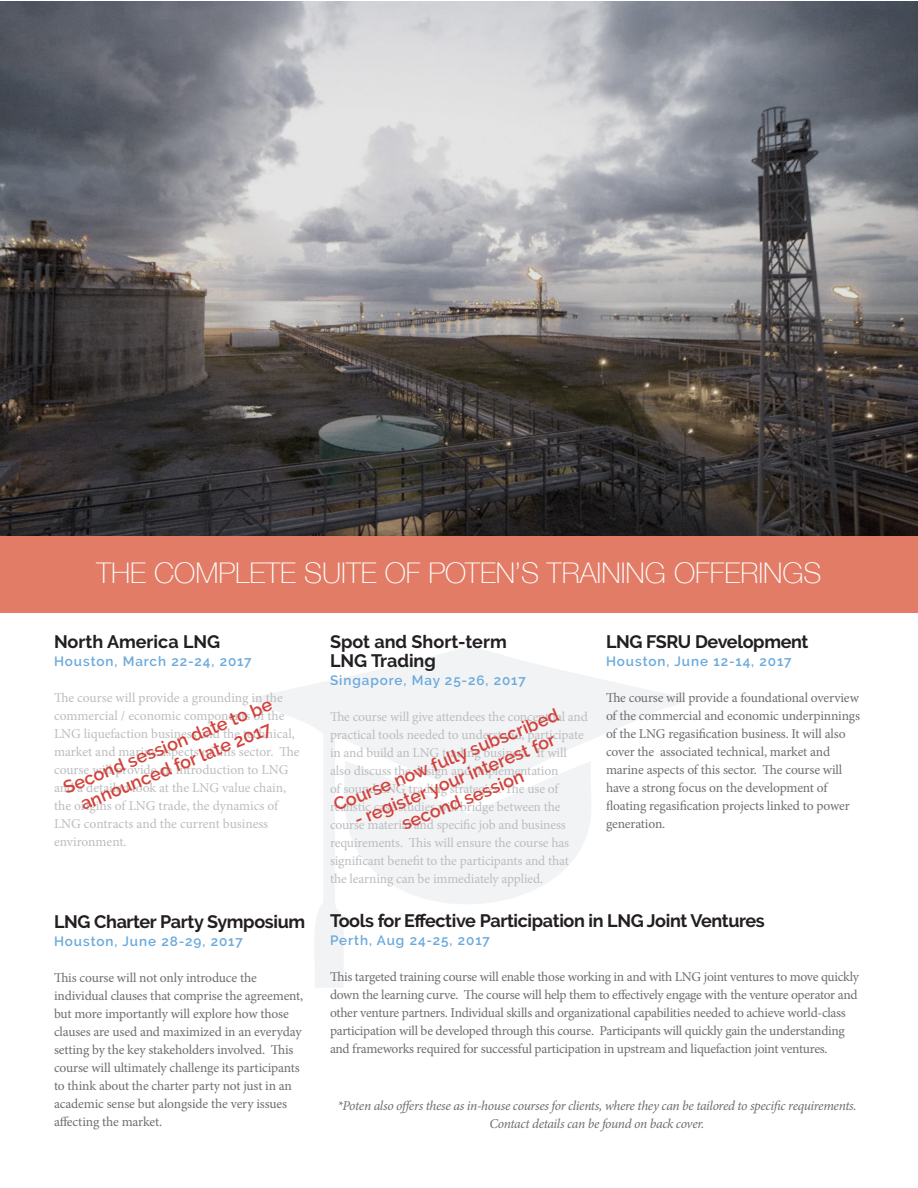
<style>
.page{position:relative;width:918px;height:1188px;background:#fff}
.page>*{position:absolute;margin:0;border:0;box-sizing:border-box;transform-origin:0 0}
.t1{font:100 28.5px "Helvetica Neue";color:#fff}
.t2{font:600 18px/21.6px "Raleway";color:#d3413a;text-align:center}
.mAIN_hEADERS{font:700 18px "Raleway";letter-spacing:-.02em;color:#231f20}
.mAIN_hEADERS-2{font:700 18px/19.5px "Raleway";color:#231f20}
.bODY_tEST{font:13.5px/18px "Minion Pro";letter-spacing:-.015em;color:#6d6e71}
.bODY_tEST-2{font:13.5px/18px "Minion Pro";letter-spacing:-.01em;color:#bcbdc0}
.bODY_tEST-3{font:italic 13.5px "Minion Pro";letter-spacing:-.025em;color:#6d6e71}
.bODY_tEST-4{font:600 13.5px "Raleway";letter-spacing:.07em;color:#6aa9dc}
</style>
<div class="page">
<svg style="left:254px;top:648px;width:431px;height:339px"></svg>
<svg style="left:340px;top:761px;width:255px;height:165px"></svg>
<img style="left:0;top:1px;width:918px;height:535px">
<div style="left:0;top:536px;width:918px;height:76px;background:#e27c66"></div>
<p class="t1" style="left:96px;top:552px;width:727px">THE COMPLETE SUITE OF POTEN’S TRAINING OFFERINGS</p>
<p class="mAIN_hEADERS-2" style="left:54px;top:632px;width:168px">North America LNG</p>
<p class="bODY_tEST-4" style="left:54px;top:653px;width:199px">Houston, March 22-24, 2017</p>
<p class="bODY_tEST-2" style="left:54px;top:688px;width:247px">The course will provide a grounding in the commercial / economic components of the LNG liquefaction business and the technical, market and marine aspects of this sector. The course will provide an introduction to LNG and a detailed look at the LNG value chain, the origins of LNG trade, the dynamics of LNG contracts and the current business environment.</p>
<p class="mAIN_hEADERS-2" style="left:330px;top:632px;width:178px">Spot and Short-term<br>LNG Trading</p>
<p class="bODY_tEST-4" style="left:330px;top:673px;width:197px">Singapore, May 25-26, 2017</p>
<p class="bODY_tEST-2" style="left:330px;top:708px;width:259px">The course will give attendees the conceptual and practical tools needed to understand, participate in and build an LNG trading business. It will also discuss the design and implementation<br>of sound LNG trading strategies. The use of realistic case studies will bridge between the course material and specific job and business requirements. This will ensure the course has significant benefit to the participants and that the learning can be immediately applied.</p>
<p class="t2" style="left:60px;top:778px;width:225px;rotate:-22deg">Second session date to be announced for late 2017</p>
<p class="t2" style="left:330px;top:795px;width:243px;rotate:-22deg">Course now fully subscribed</p>
<p class="t2" style="left:351px;top:810px;width:217px;rotate:-22deg">- register your interest for second session</p>
<p class="mAIN_hEADERS" style="left:606px;top:631px;width:204px">LNG FSRU Development</p>
<p class="bODY_tEST-4" style="left:606px;top:653px;width:187px">Houston, June 12-14, 2017</p>
<p class="bODY_tEST" style="left:606px;top:688px;width:256px">The course will provide a foundational overview of the commercial and economic underpinnings of the LNG regasification business. It will also cover the associated technical, market and marine aspects of this sector. The course will have a strong focus on the development of floating regasification projects linked to power generation.</p>
<p class="mAIN_hEADERS" style="left:54px;top:912px;width:253px">LNG Charter Party Symposium</p>
<p class="bODY_tEST-4" style="left:54px;top:934px;width:190px">Houston, June 28-29, 2017</p>
<p class="bODY_tEST" style="left:54px;top:969px;width:251px">This course will not only introduce the individual clauses that comprise the agreement, but more importantly will explore how those clauses are used and maximized in an everyday setting by the key stakeholders involved. This course will ultimately challenge its participants to think about the charter party not just in an academic sense but alongside the very issues affecting the market.</p>
<p class="mAIN_hEADERS" style="left:330px;top:911px;width:436px">Tools for Effective Participation in LNG Joint Ventures</p>
<p class="bODY_tEST-4" style="left:330px;top:933px;width:161px">Perth, Aug 24-25, 2017</p>
<p class="bODY_tEST" style="left:330px;top:968px;width:530px">This targeted training course will enable those working in and with LNG joint ventures to move quickly down the learning curve. The course will help them to effectively engage with the venture operator and other venture partners. Individual skills and organizational capabilities needed to achieve world-class participation will be developed through this course. Participants will quickly gain the understanding and frameworks required for successful participation in upstream and liquefaction joint ventures.</p>
<p class="bODY_tEST-3" style="left:337px;top:1097px;width:521px">*Poten also offers these as in-house courses for clients, where they can be tailored to specific requirements.</p>
<p class="bODY_tEST-3" style="left:490px;top:1115px;width:216px">Contact details can be found on back cover.</p>
</div>
